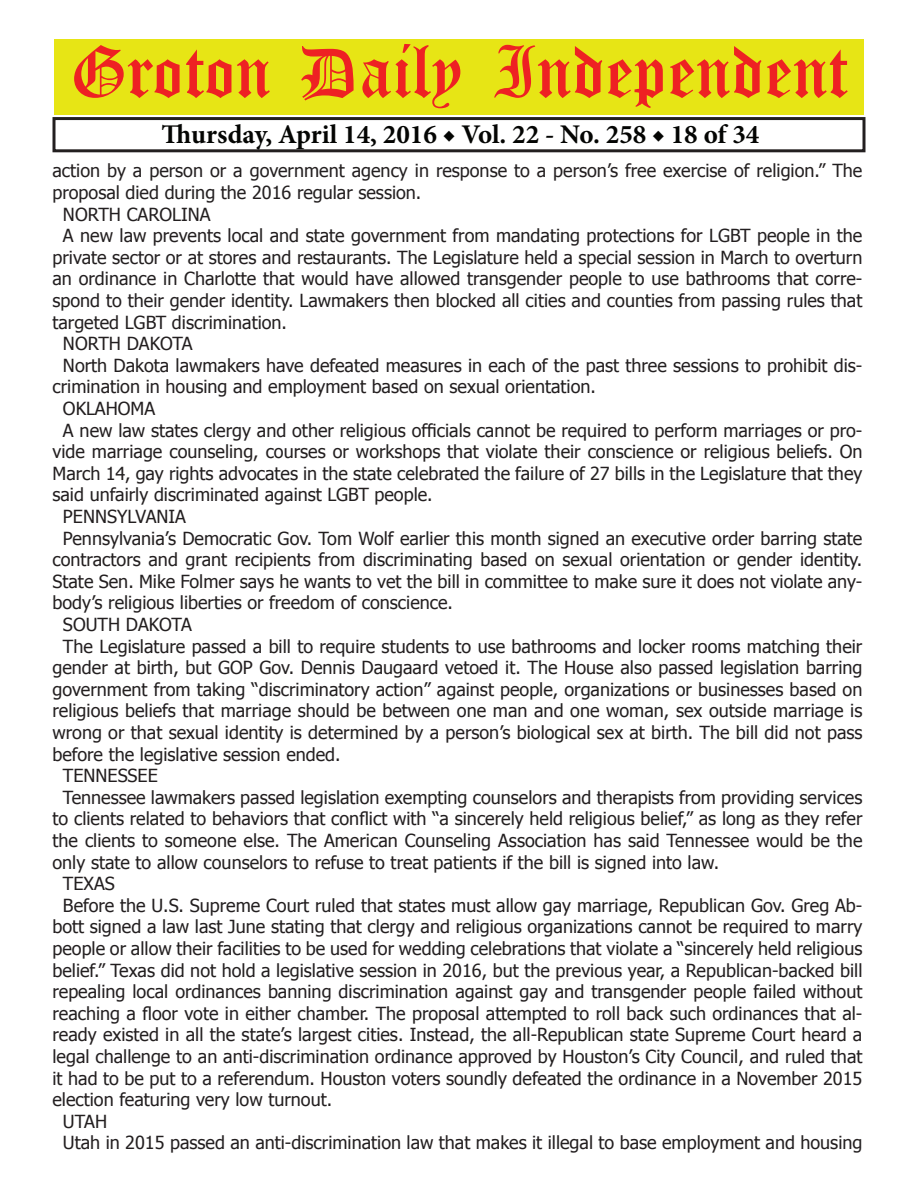
<style>
.page{position:relative;width:918px;height:1188px;background:#fff}
.page>*{position:absolute;margin:0;border:0;box-sizing:border-box;transform-origin:0 0}
.t1{font:54px "Old English Five";color:#ee2123}
.t2{font:700 27px "Minion Pro";color:#040503}
.t3{font:18px "Tahoma";color:#231f20}
</style>
<div class="page">
<div style="left:52px;top:117px;width:814px;height:35px;border:3px solid #231f20"></div>
<div style="left:54px;top:40px;width:810px;height:75px;background:#e7e515"></div>
<h1 class="t1" style="left:70px;top:47px;width:779px">Groton Daily Independent</h1>
<h2 class="t2" style="left:162px;top:116px;width:599px">Thursday, April 14, 2016 ◆ Vol. 22 - No. 258 ◆ 18 of 34</h2>
<p class="t3" style="left:52px;top:159px;width:811px">action by a person or a government agency in response to a person’s free exercise of religion.” The</p>
<p class="t3" style="left:52px;top:180px;width:370px">proposal died during the 2016 regular session.</p>
<p class="t3" style="left:63px;top:202px;width:149px">NORTH CAROLINA</p>
<p class="t3" style="left:63px;top:224px;width:801px">A new law prevents local and state government from mandating protections for LGBT people in the</p>
<p class="t3" style="left:52px;top:245px;width:811px">private sector or at stores and restaurants. The Legislature held a special session in March to overturn</p>
<p class="t3" style="left:52px;top:267px;width:811px">an ordinance in Charlotte that would have allowed transgender people to use bathrooms that corre-</p>
<p class="t3" style="left:52px;top:288px;width:811px">spond to their gender identity. Lawmakers then blocked all cities and counties from passing rules that</p>
<p class="t3" style="left:52px;top:310px;width:236px">targeted LGBT discrimination.</p>
<p class="t3" style="left:63px;top:332px;width:131px">NORTH DAKOTA</p>
<p class="t3" style="left:63px;top:353px;width:801px">North Dakota lawmakers have defeated measures in each of the past three sessions to prohibit dis-</p>
<p class="t3" style="left:52px;top:375px;width:545px">crimination in housing and employment based on sexual orientation.</p>
<p class="t3" style="left:63px;top:396px;width:94px">OKLAHOMA</p>
<p class="t3" style="left:63px;top:418px;width:801px">A new law states clergy and other religious officials cannot be required to perform marriages or pro-</p>
<p class="t3" style="left:52px;top:440px;width:812px">vide marriage counseling, courses or workshops that violate their conscience or religious beliefs. On</p>
<p class="t3" style="left:52px;top:461px;width:811px">March 14, gay rights advocates in the state celebrated the failure of 27 bills in the Legislature that they</p>
<p class="t3" style="left:52px;top:483px;width:382px">said unfairly discriminated against LGBT people.</p>
<p class="t3" style="left:63px;top:504px;width:125px">PENNSYLVANIA</p>
<p class="t3" style="left:63px;top:526px;width:801px">Pennsylvania’s Democratic Gov. Tom Wolf earlier this month signed an executive order barring state</p>
<p class="t3" style="left:52px;top:548px;width:811px">contractors and grant recipients from discriminating based on sexual orientation or gender identity.</p>
<p class="t3" style="left:52px;top:569px;width:811px">State Sen. Mike Folmer says he wants to vet the bill in committee to make sure it does not violate any-</p>
<p class="t3" style="left:52px;top:591px;width:402px">body’s religious liberties or freedom of conscience.</p>
<p class="t3" style="left:63px;top:612px;width:130px">SOUTH DAKOTA</p>
<p class="t3" style="left:63px;top:634px;width:801px">The Legislature passed a bill to require students to use bathrooms and locker rooms matching their</p>
<p class="t3" style="left:52px;top:656px;width:812px">gender at birth, but GOP Gov. Dennis Daugaard vetoed it. The House also passed legislation barring</p>
<p class="t3" style="left:52px;top:677px;width:811px">government from taking “discriminatory action” against people, organizations or businesses based on</p>
<p class="t3" style="left:52px;top:699px;width:811px">religious beliefs that marriage should be between one man and one woman, sex outside marriage is</p>
<p class="t3" style="left:52px;top:720px;width:812px">wrong or that sexual identity is determined by a person’s biological sex at birth. The bill did not pass</p>
<p class="t3" style="left:52px;top:742px;width:290px">before the legislative session ended.</p>
<p class="t3" style="left:63px;top:764px;width:96px">TENNESSEE</p>
<p class="t3" style="left:63px;top:785px;width:801px">Tennessee lawmakers passed legislation exempting counselors and therapists from providing services</p>
<p class="t3" style="left:52px;top:807px;width:811px">to clients related to behaviors that conflict with “a sincerely held religious belief,” as long as they refer</p>
<p class="t3" style="left:52px;top:828px;width:811px">the clients to someone else. The American Counseling Association has said Tennessee would be the</p>
<p class="t3" style="left:52px;top:850px;width:668px">only state to allow counselors to refuse to treat patients if the bill is signed into law.</p>
<p class="t3" style="left:63px;top:872px;width:53px">TEXAS</p>
<p class="t3" style="left:63px;top:893px;width:801px">Before the U.S. Supreme Court ruled that states must allow gay marriage, Republican Gov. Greg Ab-</p>
<p class="t3" style="left:52px;top:915px;width:811px">bott signed a law last June stating that clergy and religious organizations cannot be required to marry</p>
<p class="t3" style="left:52px;top:936px;width:811px">people or allow their facilities to be used for wedding celebrations that violate a “sincerely held religious</p>
<p class="t3" style="left:52px;top:958px;width:812px">belief.” Texas did not hold a legislative session in 2016, but the previous year, a Republican-backed bill</p>
<p class="t3" style="left:52px;top:980px;width:811px">repealing local ordinances banning discrimination against gay and transgender people failed without</p>
<p class="t3" style="left:52px;top:1001px;width:811px">reaching a floor vote in either chamber. The proposal attempted to roll back such ordinances that al-</p>
<p class="t3" style="left:52px;top:1023px;width:811px">ready existed in all the state’s largest cities. Instead, the all-Republican state Supreme Court heard a</p>
<p class="t3" style="left:52px;top:1044px;width:811px">legal challenge to an anti-discrimination ordinance approved by Houston’s City Council, and ruled that</p>
<p class="t3" style="left:52px;top:1066px;width:811px">it had to be put to a referendum. Houston voters soundly defeated the ordinance in a November 2015</p>
<p class="t3" style="left:52px;top:1088px;width:281px">election featuring very low turnout.</p>
<p class="t3" style="left:63px;top:1109px;width:46px">UTAH</p>
<p class="t3" style="left:63px;top:1131px;width:801px">Utah in 2015 passed an anti-discrimination law that makes it illegal to base employment and housing</p>
</div>
